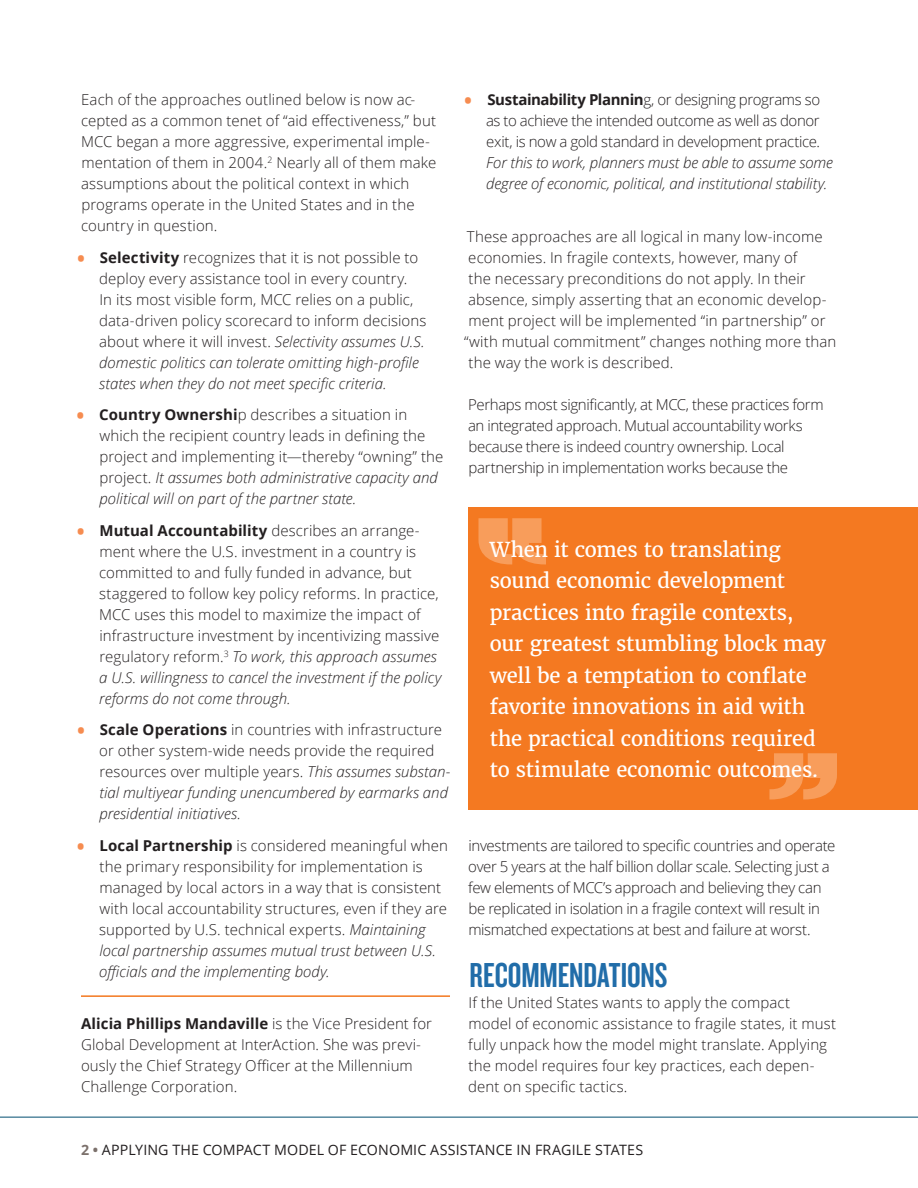
<style>
.page{position:relative;width:918px;height:1188px;background:#fff}
.page>*{position:absolute;margin:0;border:0;box-sizing:border-box;transform-origin:0 0}
.Heading_2{font:36px "Knockout HTF48 Featherweight";letter-spacing:-.005em;color:#216da9}
.pullquote{font:20.25px/31.5px "Merriweather";letter-spacing:-.015em;color:#fff}
.body{font:300 15px/21px "Open Sans";letter-spacing:.005em;color:#231f20}
.body-2{font:300 15px/21px "Open Sans";letter-spacing:-.025em;color:#231f20}
.body_NI{font:300 15px/21px "Open Sans";letter-spacing:.005em;color:#231f20}
.t1{font:14.25px "Open Sans";letter-spacing:.01em;color:#231f20}
.s1{font-weight:700;font-size:21px;color:#f68c50}
.s2{font-weight:700}
.s3{font-style:italic}
.s4{font-weight:700;color:#7c716c}
</style>
<div class="page">
<hr style="left:0;top:1117px;width:918px;height:1px;background:#004e71">
<div style="left:468px;top:507px;width:450px;height:303px;background:#f47921"></div>
<svg style="left:769px;top:753px;width:68px;height:46px"></svg>
<svg style="left:479px;top:518px;width:67px;height:46px"></svg>
<hr style="left:81px;top:995px;width:369px;height:2px;background:#f47921">
<p class="body" style="left:81px;top:89px;width:357px">Each of the approaches outlined below is now ac&shy;cepted as a common tenet of “aid effectiveness,” but MCC began a more aggressive, experimental imple&shy;mentation of them in 2004.<sup>2</sup> Nearly all of them make assumptions about the political context in which programs operate in the United States and in the country in question.</p>
<p class="body" style="left:99px;top:246px;width:329px;text-indent:-22px"><span class="s1">•</span> <span class="s2">Selectivity</span> recognizes that it is not possible to deploy every assistance tool in every country.<br>In its most visible form, MCC relies on a public, data-driven policy scorecard to inform decisions about where it will invest. <span class="s3">Selectivity assumes U.S. domestic politics can tolerate omitting high-profile states when they do not meet specific criteria.</span></p>
<p class="body" style="left:99px;top:404px;width:346px;text-indent:-23px"><span class="s1">•</span> <span class="s2">Country Ownershi</span>p describes a situation in which the recipient country leads in defining the project and implementing it—thereby “owning” the project. <span class="s3">It assumes both administrative capacity and political will on part of the partner state.</span></p>
<p class="body" style="left:99px;top:519px;width:344px;text-indent:-22px"><span class="s1">•</span> <span class="s2">Mutual Accountability</span> describes an arrange&shy;ment where the U.S. investment in a country is committed to and fully funded in advance, but staggered to follow key policy reforms. In practice, MCC uses this model to maximize the impact of infrastructure investment by incentivizing massive regulatory reform.<sup>3</sup> <span class="s3">To work, this approach assumes a U.S. willingness to cancel the investment if the policy reforms do not come through.</span></p>
<p class="body" style="left:99px;top:719px;width:352px;text-indent:-22px"><span class="s1">•</span> <span class="s2">Scale Operations</span> in countries with infrastructure or other system-wide needs provide the required resources over multiple years. <span class="s3">This assumes substan&shy;tial multiyear funding unencumbered by earmarks and presidential initiatives.</span></p>
<p class="body" style="left:99px;top:834px;width:350px;text-indent:-22px"><span class="s1">•</span> <span class="s2">Local Partnership</span> is considered meaningful when the primary responsibility for implementation is managed by local actors in a way that is consistent with local accountability structures, even if they are supported by U.S. technical experts. <span class="s3">Maintaining local partnership assumes mutual trust between U.S. officials and the implementing body.</span></p>
<p class="body_NI" style="left:81px;top:1013px;width:353px"><span class="s2">Alicia Phillips Mandaville</span> is the Vice President for Global Development at InterAction. She was previ&shy;ously the Chief Strategy Officer at the Millennium Challenge Corporation.</p>
<p class="body-2" style="left:486px;top:89px;width:348px;text-indent:-22px"><span class="s1">•</span> <span class="s2">Sustainability Plannin</span>g, or designing programs so as to achieve the intended outcome as well as donor exit, is now a gold standard in development practice.<br><span class="s3">For this to work, planners must be able to assume some degree of economic, political, and institutional stability.</span></p>
<p class="body" style="left:467px;top:225px;width:357px">These approaches are all logical in many low-income</p>
<p class="body" style="left:468px;top:246px;width:331px">economies. In fragile contexts, however, many of</p>
<p class="body" style="left:469px;top:267px;width:339px">the necessary preconditions do not apply. In their</p>
<p class="body" style="left:468px;top:288px;width:360px">absence, simply asserting that an economic develop-</p>
<p class="body" style="left:468px;top:309px;width:359px">ment project will be implemented “in partnership” or</p>
<p class="body" style="left:464px;top:330px;width:374px">“with mutual commitment” changes nothing more than</p>
<p class="body" style="left:469px;top:351px;width:206px">the way the work is described.</p>
<p class="body-2" style="left:468px;top:393px;width:357px">Perhaps most significantly, at MCC, these practices form an integrated approach. Mutual accountability works because there is indeed country ownership. Local partnership in implementation works because the</p>
<p class="pullquote" style="left:490px;top:534px;width:338px">When it comes to translating sound economic development practices into fragile contexts, our greatest stumbling block may well be a temptation to conflate favorite innovations in aid with the practical conditions required to stimulate economic outcomes.</p>
<p class="body-2" style="left:468px;top:834px;width:369px">investments are tailored to specific countries and operate over 5 years at the half billion dollar scale. Selecting just a few elements of MCC’s approach and believing they can be replicated in isolation in a fragile context will result in mismatched expectations at best and failure at worst.</p>
<p class="Heading_2" style="left:470px;top:957px;width:200px">RECOMMENDATIONS</p>
<p class="body" style="left:468px;top:992px;width:369px">If the United States wants to apply the compact model of economic assistance to fragile states, it must fully unpack how the model might translate. Applying the model requires four key practices, each depen&shy;dent on specific tactics.</p>
<p class="t1" style="left:81px;top:1140px;width:564px"><span class="s4">2 •</span> APPLYING THE COMPACT MODEL OF ECONOMIC ASSISTANCE IN FRAGILE STATES</p>
</div>
